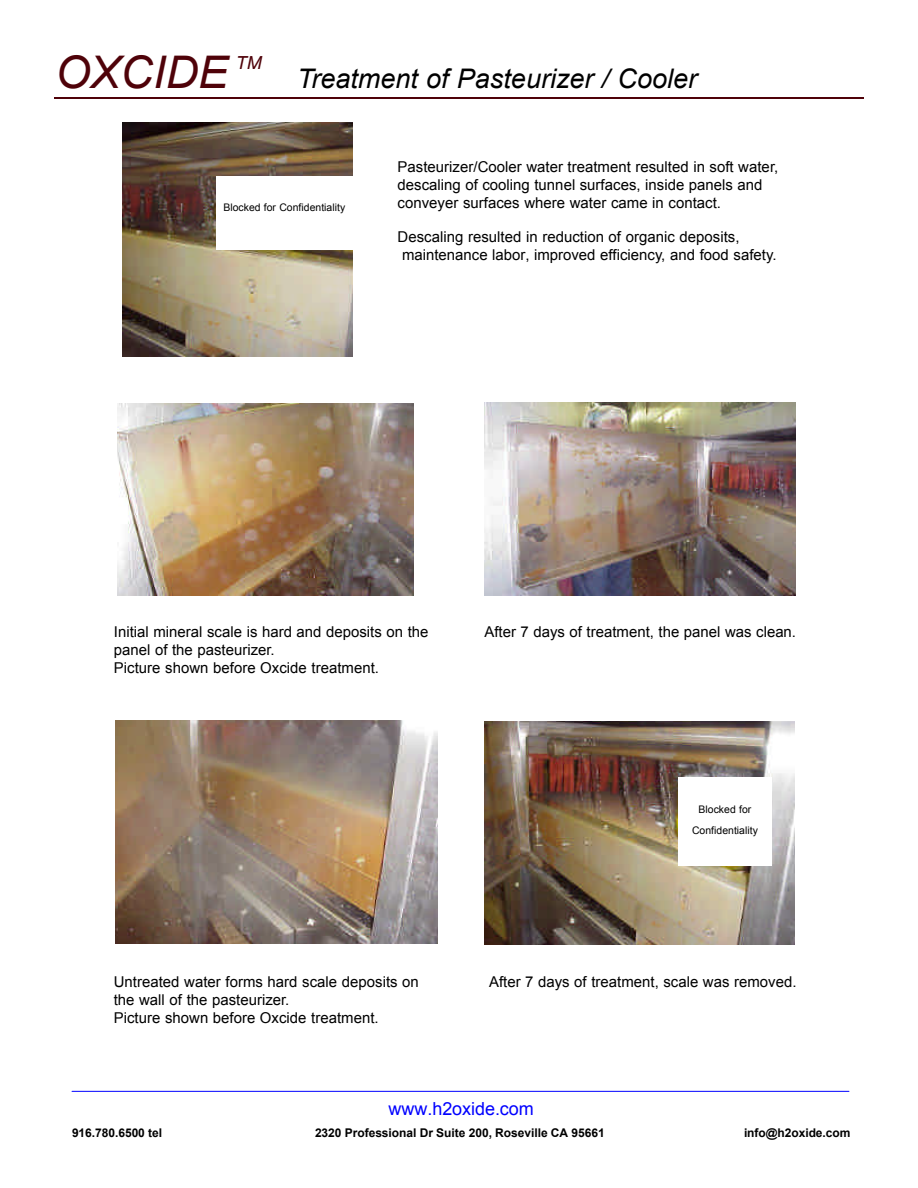
<style>
.page{position:relative;width:918px;height:1188px;background:#fff}
.page>*{position:absolute;margin:0;border:0;box-sizing:border-box;transform-origin:0 0}
.t1{font:italic 45px "Arial";color:#4f0209}
.t2{font:italic 27px "Arial";color:#000}
.t3{font:18px "Arial";letter-spacing:-.005em;color:#00f}
.t4{font:italic 18px "Arial";color:#4f0209}
.t5{font:15px/18px "Arial";color:#000}
.t6{font:700 12px "Arial";letter-spacing:-.005em;color:#000}
.t7{font:10.5px/21px "Arial";color:#000;text-align:center}
</style>
<div class="page">
<img style="left:485px;top:403px;width:310px;height:192px">
<hr style="left:54px;top:98px;width:810px;height:1px;background:#4f0209">
<img style="left:115px;top:721px;width:322px;height:223px">
<img style="left:485px;top:722px;width:309px;height:222px">
<img style="left:122px;top:123px;width:231px;height:233px">
<img style="left:117px;top:403px;width:297px;height:192px">
<div style="left:678px;top:777px;width:94px;height:88px;background:#fff"></div>
<div style="left:216px;top:176px;width:136px;height:73px;background:#fff"></div>
<hr style="left:72px;top:1091px;width:777px;height:1px;background:#00f">
<h1 class="t1" style="left:56px;top:43px;width:174px">OXCIDE</h1>
<p class="t4" style="left:236px;top:51px;width:27px">TM</p>
<h2 class="t2" style="left:297px;top:61px;width:402px">Treatment of Pasteurizer / Cooler</h2>
<p class="t7" style="left:223px;top:197px;width:123px">Blocked for Confidentiality</p>
<p class="t5" style="left:398px;top:158px;width:382px">Pasteurizer/Cooler water treatment resulted in soft water, descaling of cooling tunnel surfaces, inside panels and conveyer surfaces where water came in contact.</p>
<p class="t5" style="left:402px;top:228px;width:376px;text-indent:-4px">Descaling resulted in reduction of organic deposits, maintenance labor, improved efficiency, and food safety.</p>
<p class="t5" style="left:114px;top:623px;width:316px">Initial mineral scale is hard and deposits on the panel of the pasteurizer.<br>Picture shown before Oxcide treatment.</p>
<p class="t5" style="left:484px;top:623px;width:313px">After 7 days of treatment, the panel was clean.</p>
<p class="t7" style="left:692px;top:799px;width:67px">Blocked for<br>Confidentiality</p>
<p class="t5" style="left:114px;top:973px;width:307px">Untreated water forms hard scale deposits on the wall of the pasteurizer.<br>Picture shown before Oxcide treatment.</p>
<p class="t5" style="left:489px;top:973px;width:309px">After 7 days of treatment, scale was removed.</p>
<p class="t3" style="left:389px;top:1097px;width:147px">www.h2oxide.com</p>
<p class="t6" style="left:72px;top:1125px;width:92px">916.780.6500 tel</p>
<p class="t6" style="left:315px;top:1125px;width:291px">2320 Professional Dr Suite 200, Roseville CA 95661</p>
<p class="t6" style="left:744px;top:1125px;width:108px">info@h2oxide.com</p>
</div>
